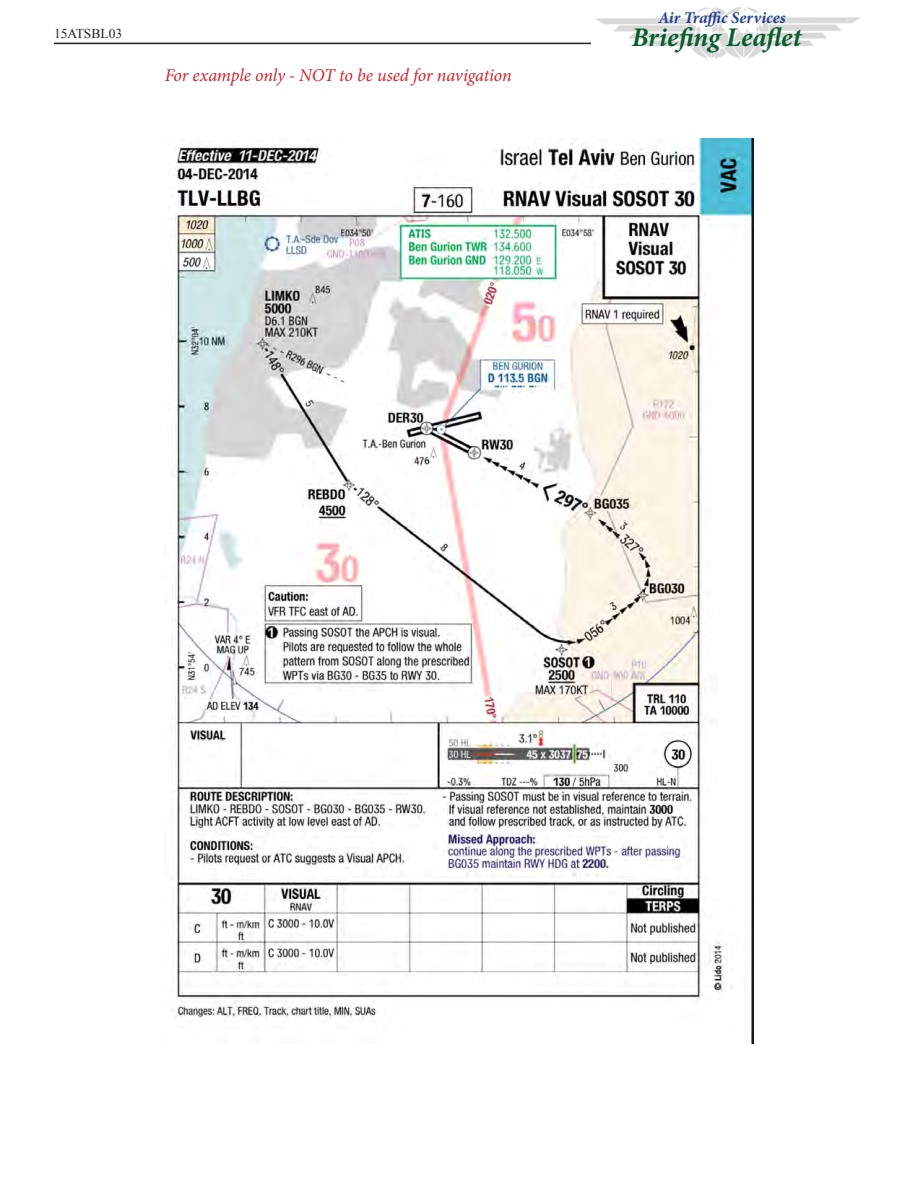
<style>
.page{position:relative;width:918px;height:1188px;background:#fff}
.page>*{position:absolute;margin:0;border:0;box-sizing:border-box;transform-origin:0 0}
.t1{font:italic 700 27px "Minion Pro";letter-spacing:.005em;color:#095c2e}
.t2{font:italic 18px "Minion Pro";letter-spacing:-.01em;color:#d1232a}
.t3{font:italic 700 16.5px "Minion Pro";color:#253f8e}
.t4{font:13.5px "Times New Roman";color:#231f20}
</style>
<div class="page">
<hr style="left:54px;top:43px;width:810px;height:1px;background:#231f20">
<img style="left:591px;top:7px;width:273px;height:51px">
<img style="left:172px;top:138px;width:581px;height:905px">
<p class="t3" style="left:658px;top:6px;width:129px">Air Traffic Services</p>
<p class="t4" style="left:54px;top:25px;width:70px">15ATSBL03</p>
<h1 class="t1" style="left:632px;top:18px;width:171px">Briefing Leaflet</h1>
<p class="t2" style="left:165px;top:63px;width:349px">For example only - NOT to be used for navigation</p>
</div>
